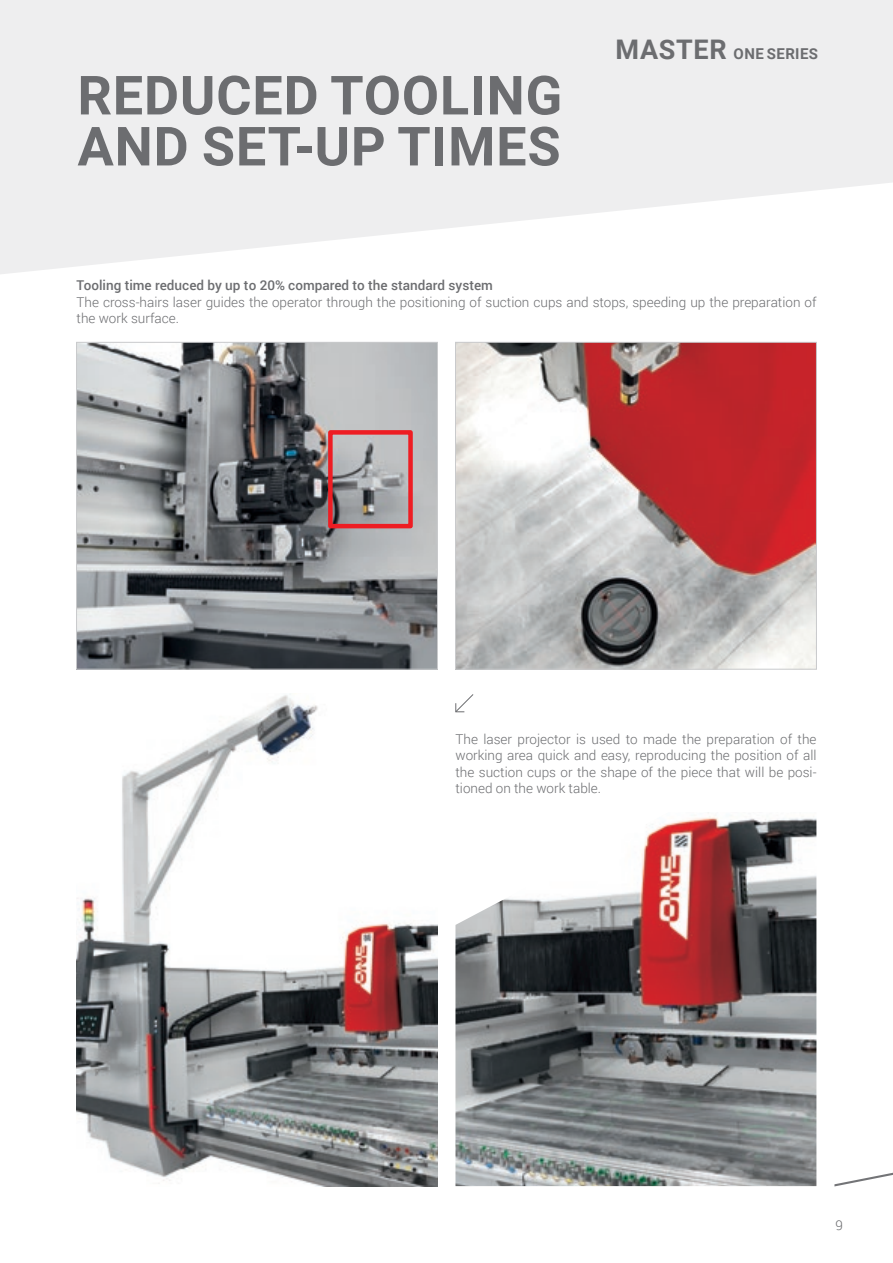
<style>
.page{position:relative;width:893px;height:1263px;background:#fff}
.page>*{position:absolute;margin:0;border:0;box-sizing:border-box;transform-origin:0 0}
._1_TITOLO_GRIGIO{font:700 54px/51px "Roboto";letter-spacing:.015em;color:#6c6d70}
.t1{font:700 15px "Roboto";letter-spacing:.025em;color:#6c6d70}
._5_TESTO_9_grigio{font:300 13.5px/16.2px "Roboto";color:#6c6d70}
._5_TESTO_9_grigio-2{font:500 13.5px "Roboto";color:#6c6d70}
.s1{font-size:27px}
</style>
<div class="page">
<svg style="left:834px;top:1172px;width:59px;height:14px"></svg>
<svg style="left:0;top:0;width:893px;height:274px;fill:#eeeeef"></svg>
<svg style="left:455px;top:694px;width:19px;height:18px"></svg>
<img style="left:78px;top:344px;width:358px;height:323px">
<div style="left:76px;top:342px;width:362px;height:327px;border:1px solid #c9cacc"></div>
<img style="left:77px;top:695px;width:360px;height:491px">
<img style="left:455px;top:816px;width:361px;height:370px">
<div style="left:328px;top:430px;width:85px;height:98px;border:4px solid #ee1d23"></div>
<img style="left:457px;top:344px;width:358px;height:323px">
<div style="left:455px;top:342px;width:362px;height:327px;border:1px solid #c9cacc"></div>
<p class="_1_TITOLO_GRIGIO" style="left:77px;top:68px;width:486px">REDUCED TOOLING<br>AND SET-UP TIMES</p>
<p class="t1" style="left:615px;top:43px;width:204px"><span class="s1">MASTER</span> ONE SERIES</p>
<p class="_5_TESTO_9_grigio-2" style="left:77px;top:276px;width:418px">Tooling time reduced by up to 20% compared to the standard system</p>
<p class="_5_TESTO_9_grigio" style="left:77px;top:293px;width:741px">The cross-hairs laser guides the operator through the positioning of suction cups and stops, speeding up the preparation of the work surface.</p>
<p class="_5_TESTO_9_grigio" style="left:455px;top:731px;width:363px;text-align:justify">The laser projector is used to made the preparation of the working area quick and easy, reproducing the position of all the suction cups or the shape of the piece that will be posi&shy;tioned on the work table.</p>
<p class="_5_TESTO_9_grigio" style="left:836px;top:1216px;width:9px">9</p>
</div>
